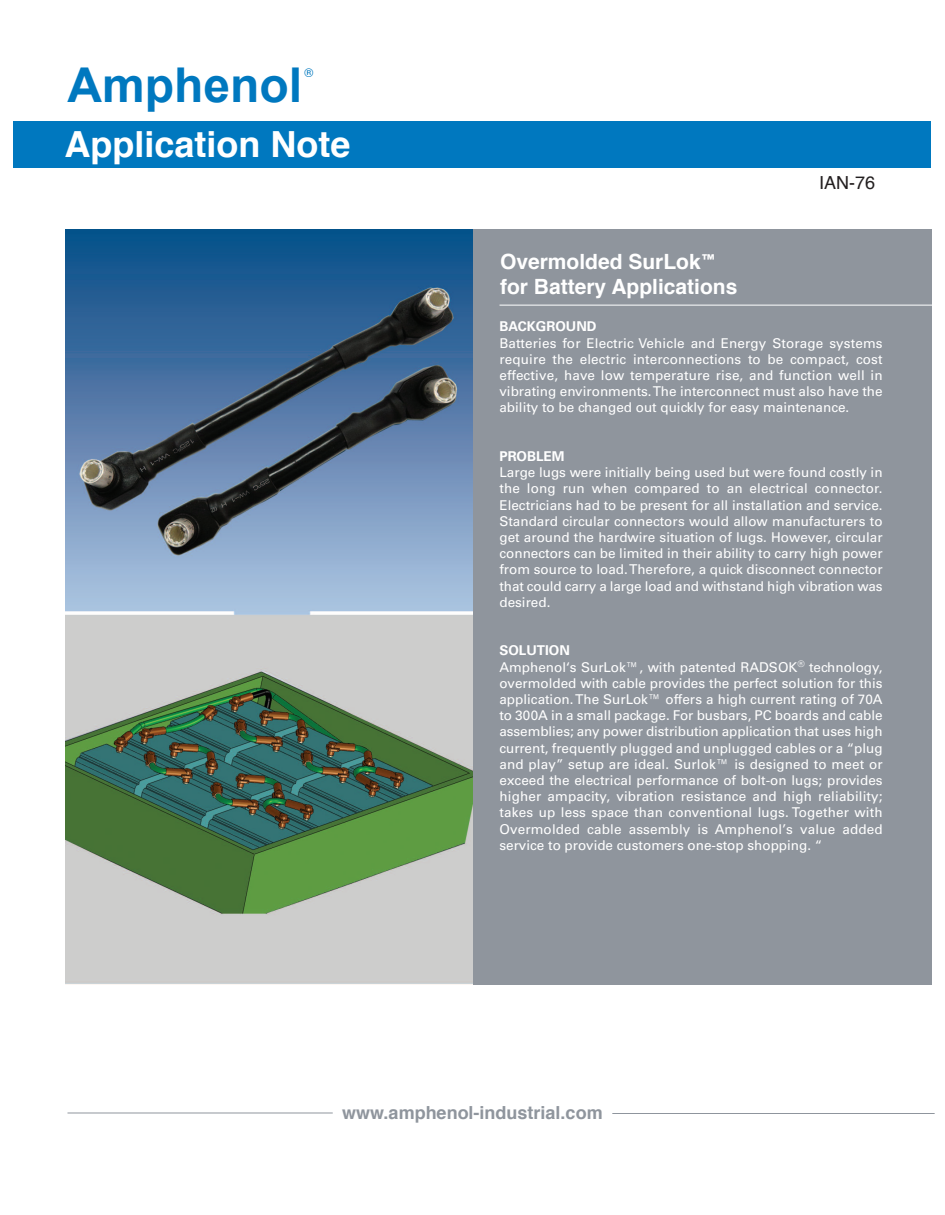
<style>
.page{position:relative;width:945px;height:1215px;background:#fff}
.page>*{position:absolute;margin:0;border:0;box-sizing:border-box;transform-origin:0 0}
.t1{font:700 48px "Arial";color:#0078bf}
.t2{font:700 36px "Helvetica";color:#fff}
.t3{font:700 21px/25.2px "Helvetica";color:#fff}
.t4{font:700 18px "Helvetica";color:#8f959d}
.t5{font:18px "Helvetica";color:#231f20}
.t6{font:13.5px/16.2px "Univers";color:#fff;text-align:justify}
.t7{font:700 13.5px "Univers";color:#fff}
.t8{font:12px "Helvetica";color:#0078bf}
.s1{font-weight:700}
</style>
<div class="page">
<div style="left:471px;top:230px;width:461px;height:755px;background:#8f959d"></div>
<img style="left:66px;top:230px;width:406px;height:755px">
<hr style="left:68px;top:1113px;width:265px;height:1px;background:#8f959d">
<hr style="left:612px;top:1113px;width:323px;height:1px;background:#8f959d">
<hr style="left:500px;top:305px;width:436px;height:1px;background:#fff">
<div style="left:14px;top:122px;width:918px;height:46px;background:#0078bf"></div>
<h1 class="t1" style="left:68px;top:59px;width:236px">Amphenol</h1>
<p class="t8" style="left:304px;top:68px;width:10px">®</p>
<h2 class="t2" style="left:64px;top:129px;width:287px">Application Note</h2>
<h3 class="t3" style="left:500px;top:251px;width:239px">Overmolded SurLok<sup>™ </sup>for Battery Applications</h3>
<h3 class="t5" style="left:819px;top:176px;width:58px">IAN-76</h3>
<p class="t7" style="left:500px;top:322px;width:99px">BACKGROUND</p>
<p class="t6" style="left:499px;top:336px;width:385px">Batteries for Electric Vehicle and Energy Storage systems require the electric interconnections to be compact, cost effective, have low temperature rise, and function well in vibrating environments.The interconnect must also have the ability to be changed out quickly for easy maintenance.</p>
<p class="t7" style="left:499px;top:451px;width:67px">PROBLEM</p>
<p class="t6" style="left:499px;top:466px;width:385px">Large lugs were initially being used but were found costly in the long run when compared to an electrical connector.<br>Electricians had to be present for all installation and service.<br>Standard circular connectors would allow manufacturers to get around the hardwire situation of lugs. However, circular connectors can be limited in their ability to carry high power from source to load.Therefore, a quick disconnect connector that could carry a large load and withstand high vibration was desired.</p>
<p class="t6" style="left:499px;top:644px;width:385px;text-align:left"><span class="s1">SOLUTION<br></span>Amphenol‘s SurLok™, with patented RADSOK<sup>®</sup> technology, overmolded with cable provides the perfect solution for this application.The SurLok™ offers a high current rating of 70A to 300A in a small package. For busbars, PC boards and cable assemblies; any power distribution application that uses high current, frequently plugged and unplugged cables or a “plug and play” setup are ideal. Surlok™ is designed to meet or exceed the electrical performance of bolt-on lugs; provides higher ampacity, vibration resistance and high reliability; takes up less space than conventional lugs. Together with Overmolded cable assembly is Amphenol’s value added service to provide customers one-stop shopping. “</p>
<h3 class="t4" style="left:342px;top:1106px;width:262px">www.amphenol-industrial.com</h3>
</div>
